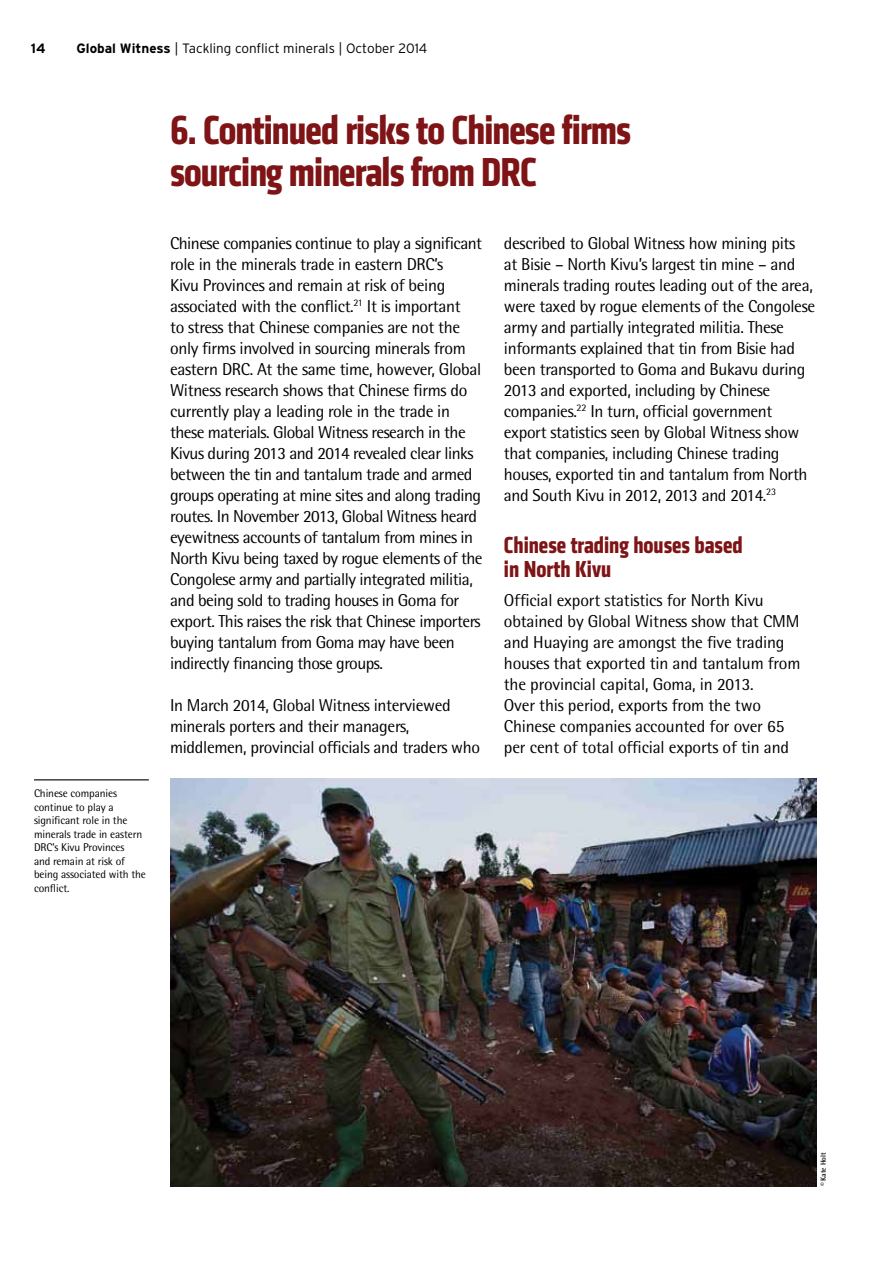
<style>
.page{position:relative;width:893px;height:1263px;background:#fff}
.page>*{position:absolute;margin:0;border:0;box-sizing:border-box;transform-origin:0 0}
.t1{font:700 condensed 42px/42px "Klavika";letter-spacing:-.02em;color:#7e1416}
.t2{font:700 condensed 24px/24px "Klavika";color:#7e1416}
.t3{font:17.25px/21px "Rotis Semi Sans";letter-spacing:-.02em;color:#000}
.t4{font:300 13.5px "Interstate";color:#000}
.t5{font:700 13.5px "Interstate";color:#000}
.t6{font:11.25px/13.5px "Rotis Semi Sans";letter-spacing:-.01em;color:#000}
.t7{font:700 7.5px "Rotis Semi Sans";letter-spacing:-.01em;color:#000}
.s1{font-weight:700}
</style>
<div class="page">
<img style="left:170px;top:778px;width:646px;height:408px">
<hr style="left:34px;top:779px;width:115px;height:1px;background:#000">
<p class="t5" style="left:31px;top:41px;width:16px">14</p>
<p class="t4" style="left:77px;top:41px;width:352px"><span class="s1">Global Witness</span> | Tackling conflict minerals | October 2014</p>
<h1 class="t1" style="left:170px;top:109px;width:462px">6. Continued risks to Chinese firms sourcing minerals from DRC</h1>
<p class="t6" style="left:34px;top:787px;width:113px">Chinese companies continue to play a significant role in the minerals trade in eastern<br>DRC’s Kivu Provinces<br>and remain at risk of being associated with the conflict.</p>
<p class="t3" style="left:170px;top:232px;width:314px">Chinese companies continue to play a significant role in the minerals trade in eastern DRC’s<br>Kivu Provinces and remain at risk of being associated with the conflict.<sup>21</sup> It is important<br>to stress that Chinese companies are not the only firms involved in sourcing minerals from eastern DRC. At the same time, however, Global Witness research shows that Chinese firms do currently play a leading role in the trade in these materials. Global Witness research in the Kivus during 2013 and 2014 revealed clear links between the tin and tantalum trade and armed groups operating at mine sites and along trading routes. In November 2013, Global Witness heard eyewitness accounts of tantalum from mines in North Kivu being taxed by rogue elements of the Congolese army and partially integrated militia, and being sold to trading houses in Goma for export. This raises the risk that Chinese importers buying tantalum from Goma may have been indirectly financing those groups.</p>
<p class="t3" style="left:170px;top:694px;width:311px">In March 2014, Global Witness interviewed minerals porters and their managers, middlemen, provincial officials and traders who</p>
<p class="t3" style="left:504px;top:232px;width:313px">described to Global Witness how mining pits<br>at Bisie – North Kivu’s largest tin mine – and minerals trading routes leading out of the area, were taxed by rogue elements of the Congolese army and partially integrated militia. These informants explained that tin from Bisie had been transported to Goma and Bukavu during 2013 and exported, including by Chinese companies.<sup>22</sup> In turn, official government export statistics seen by Global Witness show that companies, including Chinese trading houses, exported tin and tantalum from North and South Kivu in 2012, 2013 and 2014.<sup>23</sup></p>
<h2 class="t2" style="left:504px;top:533px;width:240px">Chinese trading houses based in North Kivu</h2>
<p class="t3" style="left:504px;top:589px;width:298px">Official export statistics for North Kivu obtained by Global Witness show that CMM and Huaying are amongst the five trading houses that exported tin and tantalum from the provincial capital, Goma, in 2013.<br>Over this period, exports from the two Chinese companies accounted for over 65 per cent of total official exports of tin and</p>
<p class="t7" style="left:818px;top:1186px;width:35px;rotate:-90deg">© Kate Holt</p>
</div>
